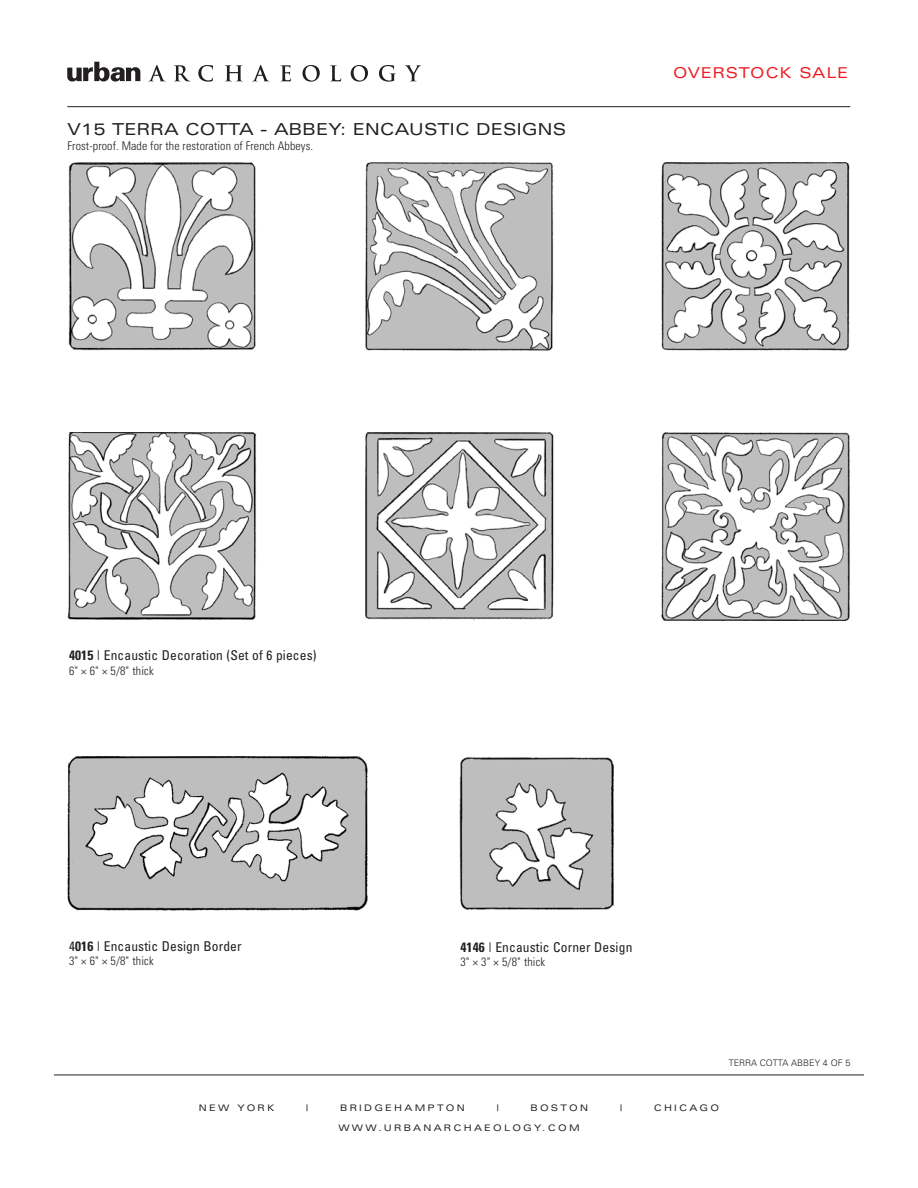
<style>
.page{position:relative;width:918px;height:1188px;background:#fff}
.page>*{position:absolute;margin:0;border:0;box-sizing:border-box;transform-origin:0 0}
.t1{font:expanded 16.5px "Univers";letter-spacing:.01em;color:#231f20}
.t2{font:expanded 15px "Univers";letter-spacing:.05em;color:#ee1d23}
.t3{font:condensed 13.5px "Univers";letter-spacing:.01em;color:#231f20}
.t4{font:300 condensed 12px "Univers";letter-spacing:.01em;color:#231f20}
.t5{font:expanded 9px "Univers";letter-spacing:.25em;color:#231f20}
.t6{font:300 9px "Univers";color:#231f20}
.s1{font-weight:700}
</style>
<div class="page">
<hr style="left:54px;top:1075px;width:810px;height:1px;background:#231f20">
<hr style="left:67px;top:106px;width:783px;height:1px;background:#231f20">
<svg style="left:67px;top:62px;width:73px;height:20px"></svg>
<svg style="left:149px;top:65px;width:16px;height:16px"></svg>
<svg style="left:174px;top:65px;width:16px;height:16px"></svg>
<svg style="left:198px;top:65px;width:15px;height:17px"></svg>
<svg style="left:225px;top:65px;width:18px;height:16px"></svg>
<svg style="left:252px;top:65px;width:17px;height:16px"></svg>
<svg style="left:280px;top:65px;width:11px;height:16px"></svg>
<svg style="left:302px;top:65px;width:18px;height:17px"></svg>
<svg style="left:330px;top:65px;width:11px;height:16px"></svg>
<svg style="left:351px;top:65px;width:17px;height:17px"></svg>
<svg style="left:379px;top:65px;width:17px;height:17px"></svg>
<svg style="left:405px;top:65px;width:16px;height:16px"></svg>
<img style="left:68px;top:162px;width:188px;height:189px">
<img style="left:365px;top:162px;width:189px;height:189px">
<img style="left:662px;top:162px;width:188px;height:189px">
<img style="left:68px;top:432px;width:188px;height:188px">
<img style="left:365px;top:432px;width:189px;height:189px">
<img style="left:662px;top:432px;width:188px;height:189px">
<img style="left:68px;top:756px;width:300px;height:155px">
<img style="left:459px;top:757px;width:155px;height:153px">
<p class="t1" style="left:68px;top:119px;width:500px">V15 TERRA COTTA - ABBEY: ENCAUSTIC DESIGNS</p>
<p class="t4" style="left:68px;top:138px;width:247px">Frost-proof. Made for the restoration of French Abbeys.</p>
<p class="t2" style="left:673px;top:63px;width:176px">OVERSTOCK SALE</p>
<p class="t3" style="left:69px;top:647px;width:249px"><span class="s1">4015</span> | Encaustic Decoration (Set of 6 pieces)</p>
<p class="t4" style="left:69px;top:663px;width:86px">6" × 6" × 5/8" thick</p>
<p class="t3" style="left:69px;top:938px;width:174px">4<span class="s1">016</span> | Encaustic Design Border</p>
<p class="t4" style="left:69px;top:954px;width:86px">3" × 6" × 5/8" thick</p>
<p class="t3" style="left:460px;top:939px;width:173px"><span class="s1">4146</span> | Encaustic Corner Design</p>
<p class="t4" style="left:460px;top:955px;width:86px">3" × 3" × 5/8" thick</p>
<p class="t6" style="left:729px;top:1058px;width:123px">TERRA COTTA ABBEY 4 OF 5</p>
<p class="t5" style="left:199px;top:1102px;width:77px">NEW YORK</p>
<p class="t5" style="left:306px;top:1103px;width:3px">|</p>
<p class="t5" style="left:340px;top:1102px;width:126px">BRIDGEHAMPTON</p>
<p class="t5" style="left:497px;top:1103px;width:3px">|</p>
<p class="t5" style="left:530px;top:1102px;width:59px">BOSTON</p>
<p class="t5" style="left:620px;top:1102px;width:3px">|</p>
<p class="t5" style="left:654px;top:1102px;width:67px">CHICAGO</p>
<p class="t5" style="left:338px;top:1123px;width:243px">WWW.URBANARCHAEOLOGY.COM</p>
</div>
